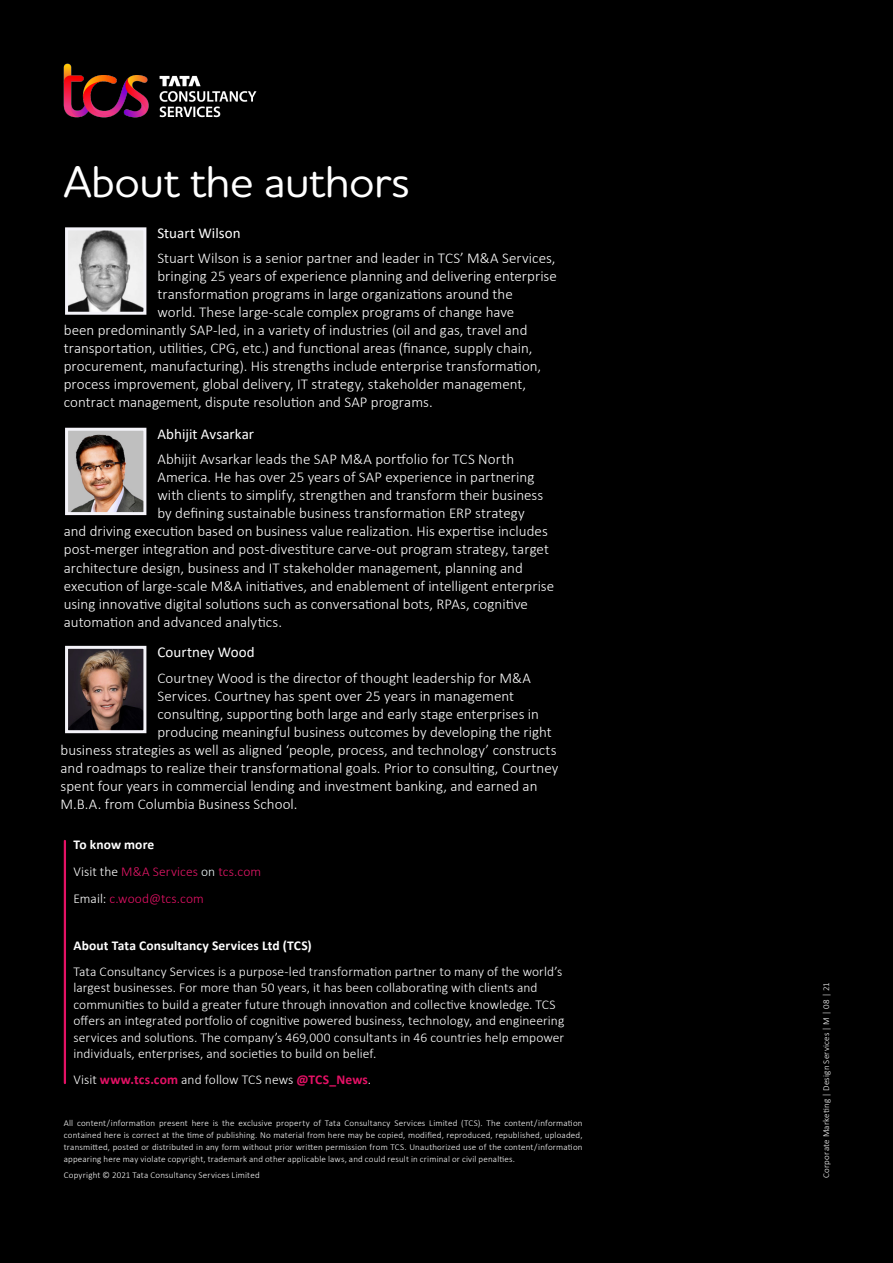
<style>
.page{position:relative;width:893px;height:1263px;background:#000}
.page>*{position:absolute;margin:0;border:0;box-sizing:border-box;transform-origin:0 0}
.Houschka_Medium_Subh{font:500 45px "Houschka Rounded";letter-spacing:-.01em;color:#fff}
.Calibri_Light_Body_C{font:300 15px "Calibri";color:#fff}
.Calibri_Light_Body_C-2{font:15px "Calibri";letter-spacing:.005em;color:#fff}
.Calibri_Light_Body_C-3{font:300 13.5px/16.5px "Calibri";letter-spacing:.005em;color:#fff}
.Calibri_Light_Body_C-4{font:700 13.5px "Calibri";letter-spacing:.01em;color:#fff}
.Calibri_Light_Body_C-5{font:300 13.5px "Calibri";letter-spacing:.01em;color:#e21666}
.Calibri_Light_Body_C-6{font:300 13.5px "Calibri";letter-spacing:.005em;color:#e41165}
.t1{font:300 9px/12px "Calibri";letter-spacing:.02em;color:#fff;text-align:justify}
.s1{color:#fff}
.s2{color:#eff8fa}
.s3{font-weight:700;color:#e41165}
</style>
<div class="page">
<hr style="left:64px;top:841px;width:2px;height:242px;background:#e41165">
<img style="left:69px;top:231px;width:73px;height:80px">
<div style="left:65px;top:227px;width:81px;height:88px;border:3px solid #f4f3f9"></div>
<img style="left:69px;top:432px;width:73px;height:79px">
<div style="left:65px;top:428px;width:81px;height:87px;border:3px solid #f4f3f9"></div>
<img style="left:69px;top:650px;width:73px;height:79px">
<div style="left:65px;top:646px;width:81px;height:87px;border:3px solid #f4f3f9"></div>
<img style="left:63px;top:63px;width:194px;height:55px">
<p class="Houschka_Medium_Subh" style="left:64px;top:152px;width:347px">About the authors</p>
<p class="Calibri_Light_Body_C-2" style="left:157px;top:222px;width:85px">Stuart Wilson</p>
<p class="Calibri_Light_Body_C" style="left:157px;top:249px;width:400px">Stuart Wilson is a senior partner and leader in TCS’ M&amp;A Services,</p>
<p class="Calibri_Light_Body_C" style="left:157px;top:267px;width:401px">bringing 25 years of experience planning and delivering enterprise</p>
<p class="Calibri_Light_Body_C" style="left:157px;top:285px;width:357px">transformation programs in large organizations around the</p>
<p class="Calibri_Light_Body_C" style="left:157px;top:303px;width:358px">world. These large-scale complex programs of change have</p>
<p class="Calibri_Light_Body_C" style="left:64px;top:321px;width:465px">been predominantly SAP-led, in a variety of industries (oil and gas, travel and</p>
<p class="Calibri_Light_Body_C" style="left:64px;top:339px;width:470px">transportation, utilities, CPG, etc.) and functional areas (finance, supply chain,</p>
<p class="Calibri_Light_Body_C" style="left:64px;top:357px;width:479px">procurement, manufacturing). His strengths include enterprise transformation,</p>
<p class="Calibri_Light_Body_C" style="left:64px;top:375px;width:464px">process improvement, global delivery, IT strategy, stakeholder management,</p>
<p class="Calibri_Light_Body_C" style="left:64px;top:393px;width:370px">contract management, dispute resolution and SAP programs.</p>
<p class="Calibri_Light_Body_C-2" style="left:157px;top:424px;width:98px">Abhijit Avsarkar</p>
<p class="Calibri_Light_Body_C" style="left:157px;top:450px;width:358px">Abhijit Avsarkar leads the SAP M&amp;A portfolio for TCS North</p>
<p class="Calibri_Light_Body_C" style="left:157px;top:468px;width:378px">America. He has over 25 years of SAP experience in partnering</p>
<p class="Calibri_Light_Body_C" style="left:157px;top:486px;width:387px">with clients to simplify, strengthen and transform their business</p>
<p class="Calibri_Light_Body_C" style="left:157px;top:504px;width:369px">by defining sustainable business transformation ERP strategy</p>
<p class="Calibri_Light_Body_C" style="left:64px;top:522px;width:485px">and driving execution based on business value realization. His expertise includes</p>
<p class="Calibri_Light_Body_C" style="left:64px;top:540px;width:487px">post-merger integration and post-divestiture carve-out program strategy, target</p>
<p class="Calibri_Light_Body_C" style="left:64px;top:558px;width:461px">architecture design, business and IT stakeholder management, planning and</p>
<p class="Calibri_Light_Body_C" style="left:64px;top:576px;width:492px">execution of large-scale M&amp;A initiatives, and enablement of intelligent enterprise</p>
<p class="Calibri_Light_Body_C" style="left:64px;top:594px;width:466px">using innovative digital solutions such as conversational bots, RPAs, cognitive</p>
<p class="Calibri_Light_Body_C" style="left:64px;top:612px;width:220px">automation and advanced analytics.</p>
<p class="Calibri_Light_Body_C-2" style="left:157px;top:642px;width:99px">Courtney Wood</p>
<p class="Calibri_Light_Body_C" style="left:157px;top:668px;width:375px">Courtney Wood is the director of thought leadership for M&amp;A</p>
<p class="Calibri_Light_Body_C" style="left:157px;top:686px;width:358px">Services. Courtney has spent over 25 years in management</p>
<p class="Calibri_Light_Body_C" style="left:157px;top:704px;width:383px">consulting, supporting both large and early stage enterprises in</p>
<p class="Calibri_Light_Body_C" style="left:157px;top:722px;width:396px">producing meaningful business outcomes by developing the right</p>
<p class="Calibri_Light_Body_C" style="left:61px;top:740px;width:498px">business strategies as well as aligned ‘people, process, and technology’ constructs</p>
<p class="Calibri_Light_Body_C" style="left:61px;top:758px;width:499px">and roadmaps to realize their transformational goals. Prior to consulting, Courtney</p>
<p class="Calibri_Light_Body_C" style="left:61px;top:776px;width:478px">spent four years in commercial lending and investment banking, and earned an</p>
<p class="Calibri_Light_Body_C" style="left:61px;top:794px;width:238px">M.B.A. from Columbia Business School.</p>
<p class="Calibri_Light_Body_C-4" style="left:73px;top:835px;width:83px">To know more</p>
<p class="Calibri_Light_Body_C-5" style="left:73px;top:864px;width:189px"><span class="s1">Visit the</span> M&amp;A Services <span class="s2">on</span> tcs.com</p>
<p class="Calibri_Light_Body_C-6" style="left:73px;top:891px;width:132px"><span class="s1">Email:</span> c.wood@tcs.com</p>
<p class="Calibri_Light_Body_C-4" style="left:73px;top:936px;width:240px">About Tata Consultancy Services Ltd (TCS)</p>
<p class="Calibri_Light_Body_C-3" style="left:73px;top:963px;width:492px">Tata Consultancy Services is a purpose-led transformation partner to many of the world’s largest businesses. For more than 50 years, it has been collaborating with clients and communities to build a greater future through innovation and collective knowledge. TCS offers an integrated portfolio of cognitive powered business, technology, and engineering services and solutions. The company’s 469,000 consultants in 46 countries help empower individuals, enterprises, and societies to build on belief.</p>
<p class="Calibri_Light_Body_C-3" style="left:73px;top:1071px;width:299px">Visit <span class="s3">www.tcs.com</span> and follow TCS news <span class="s3">@TCS_News</span>.</p>
<p class="t1" style="left:64px;top:1116px;width:520px">All content / information present here is the exclusive property of Tata Consultancy Services Limited (TCS). The content / information contained here is correct at the time of publishing. No material from here may be copied, modified, reproduced, republished, uploaded, transmitted, posted or distributed in any form without prior written permission from TCS. Unauthorized use of the content / information appearing here may violate copyright, trademark and other applicable laws, and could result in criminal or civil penalties.</p>
<p class="t1" style="left:64px;top:1169px;width:197px">Copyright © 2021 Tata Consultancy Services Limited</p>
<p class="t1" style="left:820px;top:1178px;width:197px;rotate:-90deg">Corporate Marketing | Design Services | M | 08 | 21</p>
</div>
